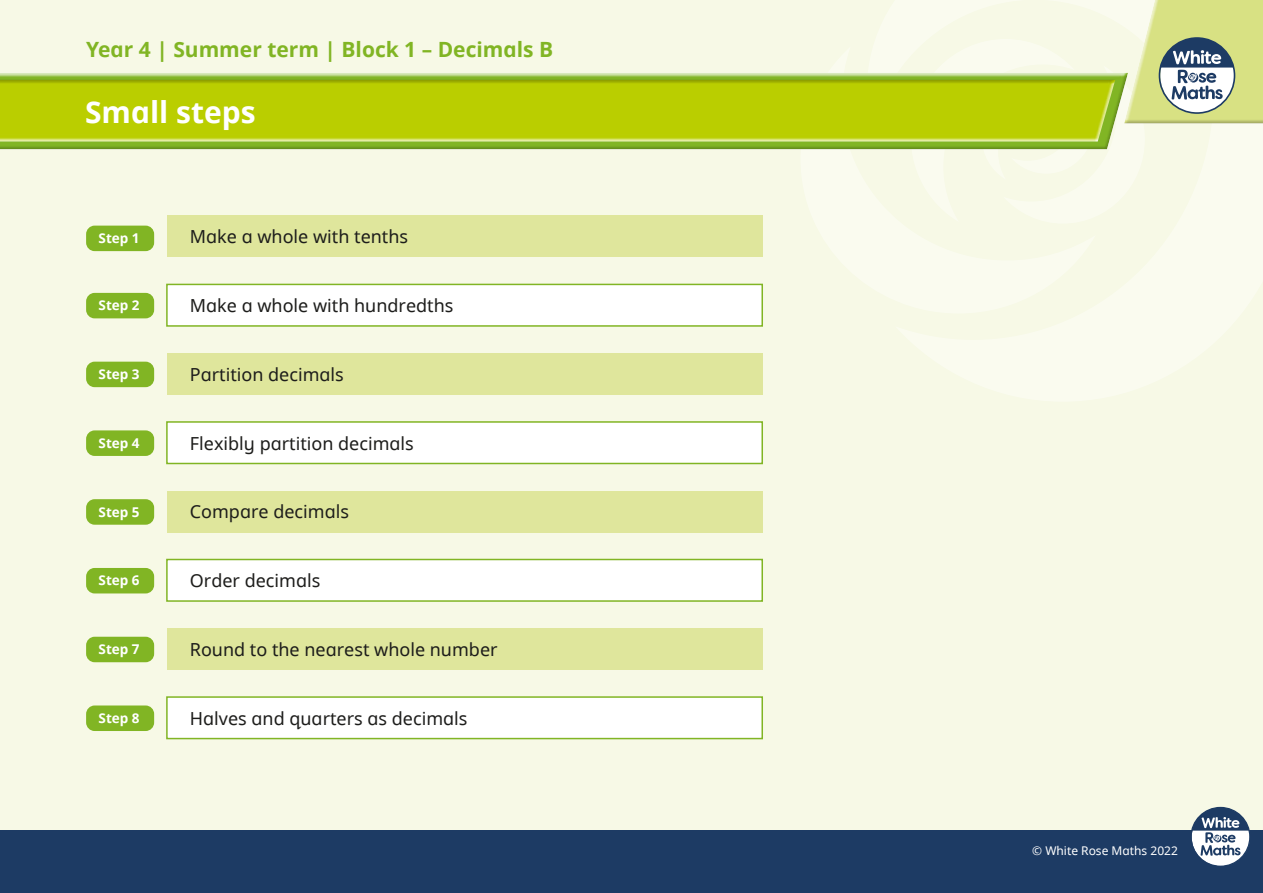
<style>
.page{position:relative;width:1263px;height:893px;background:#f7f9e6}
.page>*{position:absolute;margin:0;border:0;box-sizing:border-box;transform-origin:0 0}
.t1{font:30px "White Rose Noto bold";color:#fff}
.t2{font:21px "White Rose Noto bold";color:#81b524}
.t3{font:18px "White Rose Noto regular";color:#1d1d1b}
.t4{font:13.5px "White Rose Noto bold";color:#fff}
.t5{font:12px "White Rose Noto regular";color:#fff}
</style>
<div class="page">
<div style="left:0;top:71px;width:1129px;height:81px;background:#1d1d1b;opacity:.27"></div>
<div style="left:0;top:78px;width:1115px;height:66px;background:#1d1d1b;opacity:.27"></div>
<svg style="left:858px;top:0;width:405px;height:152px"></svg>
<div style="left:0;top:831px;width:1263px;height:62px;background:#1d3b64"></div>
<svg style="left:1190px;top:807px;width:60px;height:59px"></svg>
<div style="left:167px;top:216px;width:595px;height:41px;background:#dfe69c"></div>
<div style="left:166px;top:284px;width:597px;height:43px;background:#fff;border:2px solid #81b524"></div>
<div style="left:167px;top:353px;width:595px;height:42px;background:#dfe69c"></div>
<div style="left:166px;top:421px;width:597px;height:43px;background:#fff;border:2px solid #81b524"></div>
<div style="left:167px;top:491px;width:595px;height:41px;background:#dfe69c"></div>
<div style="left:166px;top:559px;width:597px;height:43px;background:#fff;border:2px solid #81b524"></div>
<div style="left:167px;top:628px;width:595px;height:42px;background:#dfe69c"></div>
<div style="left:166px;top:696px;width:597px;height:43px;background:#fff;border:2px solid #81b524"></div>
<div style="left:86px;top:226px;width:68px;height:25px;background:#81b524;border-radius:9px"></div>
<div style="left:86px;top:293px;width:68px;height:25px;background:#81b524;border-radius:9px"></div>
<div style="left:86px;top:362px;width:68px;height:25px;background:#81b524;border-radius:9px"></div>
<div style="left:86px;top:430px;width:68px;height:26px;background:#81b524;border-radius:9px"></div>
<div style="left:86px;top:499px;width:68px;height:26px;background:#81b524;border-radius:9px"></div>
<div style="left:86px;top:568px;width:68px;height:25px;background:#81b524;border-radius:9px"></div>
<div style="left:86px;top:637px;width:68px;height:25px;background:#81b524;border-radius:9px"></div>
<div style="left:86px;top:705px;width:68px;height:26px;background:#81b524;border-radius:9px"></div>
<p class="t2" style="left:86px;top:35px;width:469px">Year 4 | Summer term | Block 1 – Decimals B</p>
<h1 class="t1" style="left:85px;top:91px;width:172px">Small steps</h1>
<p class="t4" style="left:99px;top:229px;width:43px">Step 1</p>
<p class="t3" style="left:190px;top:224px;width:220px">Make a whole with tenths</p>
<p class="t4" style="left:99px;top:296px;width:43px">Step 2</p>
<p class="t3" style="left:190px;top:293px;width:265px">Make a whole with hundredths</p>
<p class="t4" style="left:99px;top:365px;width:43px">Step 3</p>
<p class="t3" style="left:190px;top:362px;width:156px">Partition decimals</p>
<p class="t4" style="left:99px;top:433px;width:43px">Step 4</p>
<p class="t3" style="left:190px;top:430px;width:225px">Flexibly partition decimals</p>
<p class="t4" style="left:99px;top:502px;width:43px">Step 5</p>
<p class="t3" style="left:190px;top:499px;width:161px">Compare decimals</p>
<p class="t4" style="left:99px;top:571px;width:43px">Step 6</p>
<p class="t3" style="left:190px;top:568px;width:132px">Order decimals</p>
<p class="t4" style="left:99px;top:640px;width:43px">Step 7</p>
<p class="t3" style="left:190px;top:637px;width:309px">Round to the nearest whole number</p>
<p class="t4" style="left:99px;top:708px;width:43px">Step 8</p>
<p class="t3" style="left:190px;top:706px;width:279px">Halves and quarters as decimals</p>
<p class="t5" style="left:1032px;top:842px;width:147px">© White Rose Maths 2022</p>
</div>
